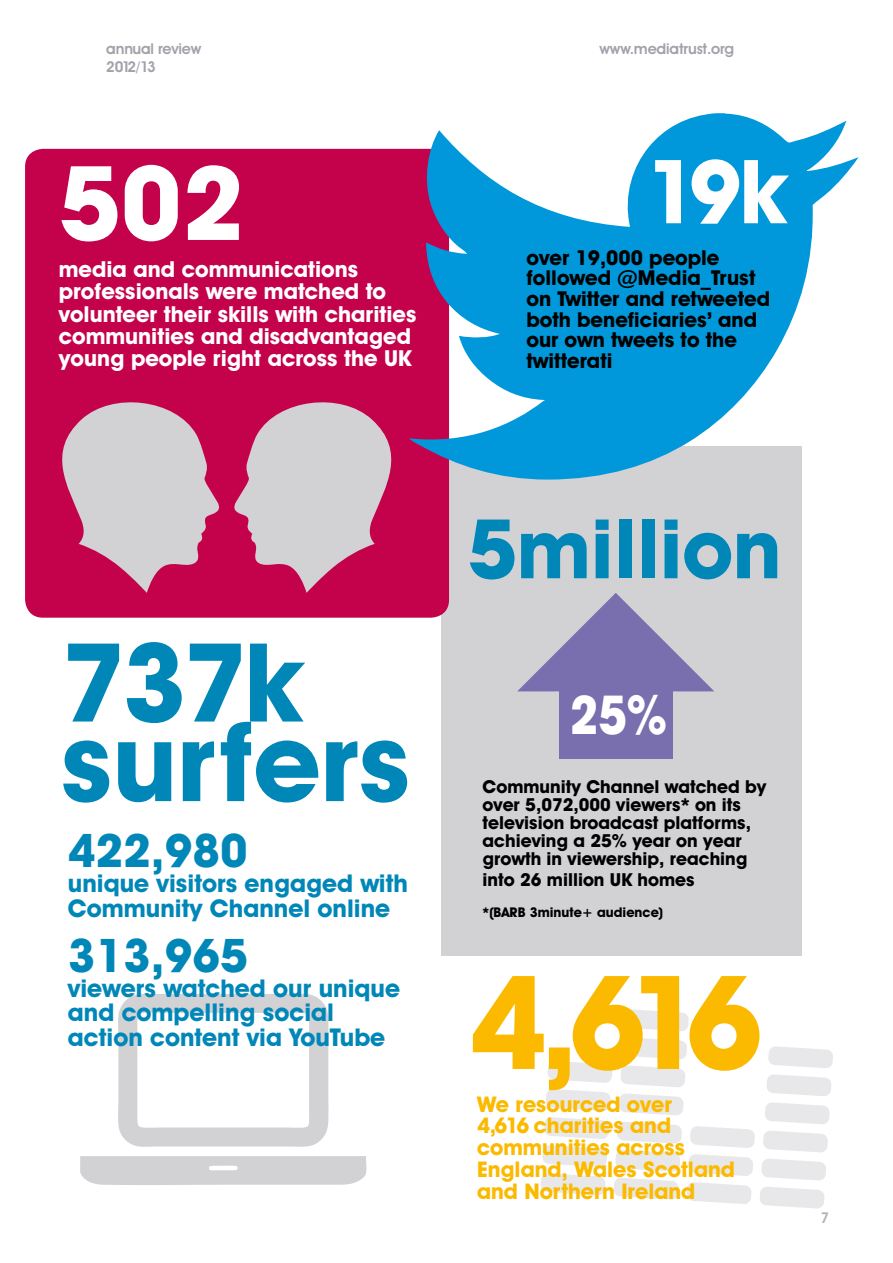
<style>
.page{position:relative;width:893px;height:1263px;background:#fff}
.page>*{position:absolute;margin:0;border:0;box-sizing:border-box;transform-origin:0 0}
.t1{font:700 130.65px "Avant Garde IT Cby BT";color:#fbba00}
.t2{font:700 109.65px/79.5px "Avant Garde IT Cby BT";color:#0087b8}
.t3{font:700 103.5px "Avant Garde IT Cby BT";color:#fff}
.t4{font:700 88.8px "Avant Garde IT Cby BT";color:#fff}
.t5{font:700 82.65px "Avant Garde IT Cby BT";color:#0087b8}
.t6{font:700 54px "Avant Garde IT Cby BT";color:#fff;scale:.89 1}
.t7{font:700 46.5px "Avant Garde IT Cby BT";color:#0087b8}
.t8{font:700 24.6px/24.6px "Avant Garde IT Cby BT";color:#0087b8}
.t9{font:700 22.2px/22.2px "Avant Garde IT Cby BT";color:#fff}
.t10{font:700 21.75px/21.8px "Avant Garde IT Cby BT";color:#fbba00}
.t11{font:700 20.7px/20.7px "Avant Garde IT Cby BT";color:#000}
.t12{font:700 18px/18px "Avant Garde IT Cby BT";color:#000}
.t13{font:600 15px "Avant Garde IT Cby BT";letter-spacing:-.01em;color:#a3a2ab}
.t14{font:600 15px "Avant Garde IT Cby BT";color:#b5b4bc}
.t15{font:700 13.5px "Avant Garde IT Cby BT";color:#000}
</style>
<div class="page">
<svg style="left:118px;top:993px;width:211px;height:154px"></svg>
<div style="left:80px;top:1156px;width:287px;height:29px;background:#d2d2d5"></div>
<div style="left:442px;top:446px;width:360px;height:510px;background:#d2d2d5"></div>
<div style="left:559px;top:691px;width:113px;height:67px;background:#796eae"></div>
<svg style="left:518px;top:593px;width:196px;height:98px"></svg>
<div style="left:25px;top:149px;width:424px;height:469px;background:#c4014b;border-radius:18px"></div>
<svg style="left:62px;top:402px;width:157px;height:191px"></svg>
<svg style="left:234px;top:402px;width:158px;height:191px"></svg>
<svg style="left:541px;top:1009px;width:292px;height:200px"></svg>
<svg style="left:409px;top:113px;width:449px;height:367px;fill:#0098da"></svg>
<p class="t13" style="left:106px;top:39px;width:97px">annual review</p>
<p class="t13" style="left:600px;top:39px;width:136px">www.mediatrust.org</p>
<p class="t13" style="left:106px;top:57px;width:51px">2012/13</p>
<h3 class="t3" style="left:59px;top:140px;width:186px">502</h3>
<p class="t9" style="left:59px;top:258px;width:359px">media and communications professionals were matched to volunteer their skills with charities communities and disadvantaged young people right across the UK</p>
<h3 class="t4" style="left:645px;top:138px;width:143px">19k</h3>
<p class="t11" style="left:526px;top:247px;width:245px">over 19,000 people followed @Media_Trust on Twitter and retweeted both beneficiaries’ and our own tweets to the twitterati</p>
<h3 class="t5" style="left:468px;top:499px;width:315px">5million</h3>
<h2 class="t2" style="left:61px;top:642px;width:351px">737k surfers</h2>
<h3 class="t7" style="left:68px;top:822px;width:181px">422,980</h3>
<h3 class="t8" style="left:68px;top:871px;width:341px">unique visitors engaged with<br>Community Channel online</h3>
<h3 class="t7" style="left:68px;top:927px;width:181px">313,965</h3>
<h3 class="t8" style="left:68px;top:975px;width:334px">viewers watched our unique and compelling social action content via YouTube</h3>
<h1 class="t1" style="left:469px;top:943px;width:296px">4,616</h1>
<p class="t10" style="left:477px;top:1093px;width:259px">We resourced over<br>4,616 charities and communities across<br>England, Wales Scotland and Northern Ireland</p>
<h3 class="t6" style="left:570px;top:682px;width:111px">25%</h3>
<p class="t12" style="left:483px;top:777px;width:285px">Community Channel watched by over 5,072,000 viewers* on its television broadcast platforms, achieving a 25% year on year growth in viewership, reaching</p>
<p class="t12" style="left:483px;top:870px;width:213px">into 26 million UK homes</p>
<p class="t15" style="left:483px;top:904px;width:182px">*(BARB 3minute+ audience)</p>
<p class="t14" style="left:820px;top:1209px;width:10px">7</p>
</div>
